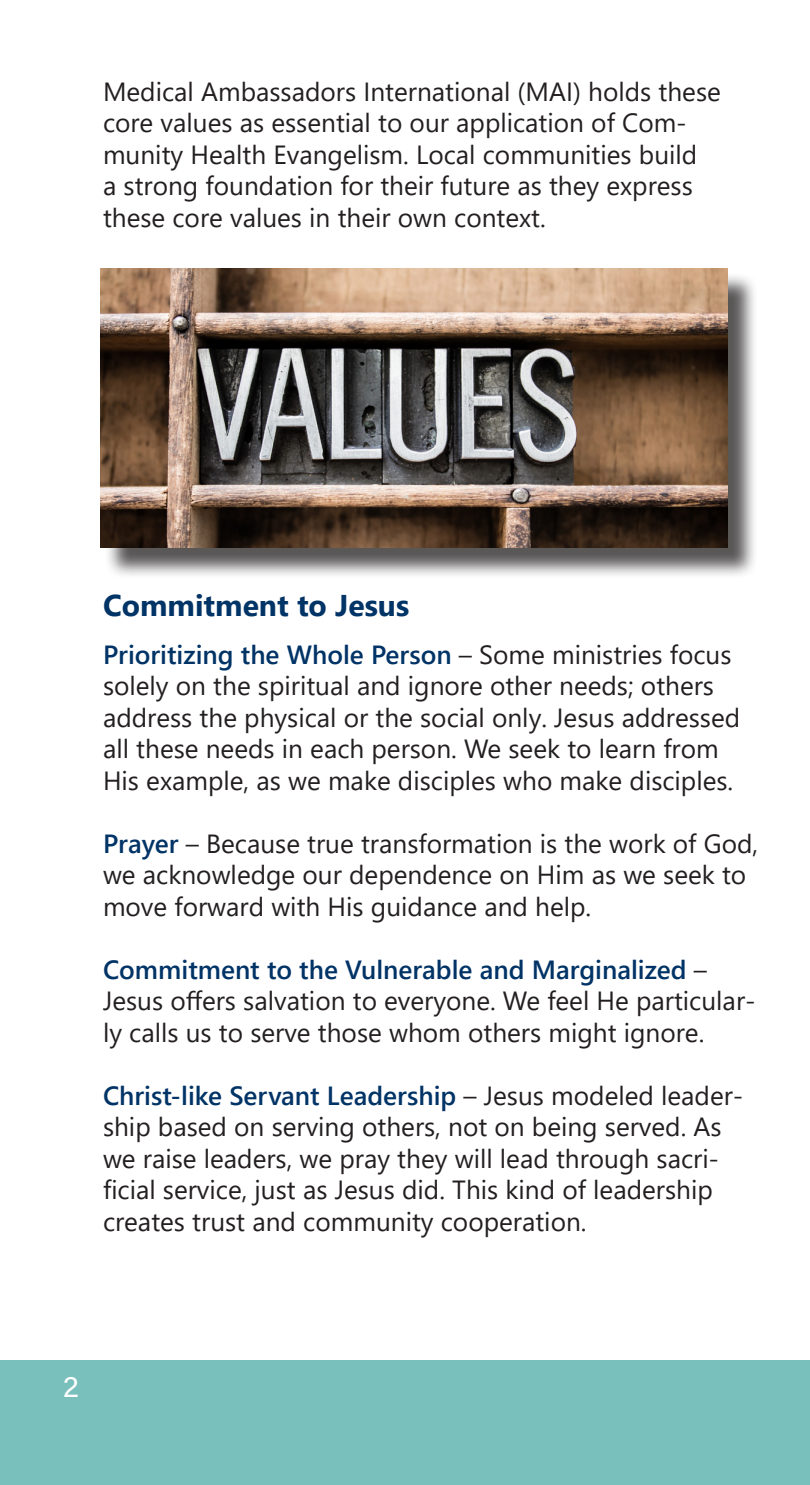
<style>
.page{position:relative;width:810px;height:1485px;background:#fff}
.page>*{position:absolute;margin:0;border:0;box-sizing:border-box;transform-origin:0 0}
.t1{font:700 30px "Segoe UI";color:#036}
.t2{font:30px "Acumin Variable Concept";color:#fff}
.t3{font:26.25px/31.5px "Segoe UI";color:#231f20}
.t4{font:600 26.25px "Segoe UI";color:#036}
.s1{font-weight:600;color:#036}
.s2{font-weight:400;color:#231f20}
</style>
<div class="page">
<div style="left:104px;top:272px;width:655px;height:307px;background:#231f20;opacity:.75"></div>
<img style="left:101px;top:268px;width:626px;height:280px">
<div style="left:0;top:1361px;width:810px;height:124px;background:#79c0bc"></div>
<p class="t3" style="left:103px;top:73px;width:619px">Medical Ambassadors International (MAI) holds these core values as essential to our application of Com&shy;munity Health Evangelism. Local communities build<br>a strong foundation for their future as they express these core values in their own context.</p>
<p class="t1" style="left:103px;top:577px;width:308px">Commitment to Jesus</p>
<p class="t3" style="left:103px;top:636px;width:639px"><span class="s1">Prioritizing the Whole Person</span> – Some ministries focus solely on the spiritual and ignore other needs; others address the physical or the social only. Jesus addressed all these needs in each person. We seek to learn from His example, as we make disciples who make disciples.</p>
<p class="t3" style="left:103px;top:825px;width:657px"><span class="s1">Prayer</span> – Because true transformation is the work of God, we acknowledge our dependence on Him as we seek to move forward with His guidance and help.</p>
<p class="t4" style="left:103px;top:945px;width:606px">Commitment to the Vulnerable and Marginalized <span class="s2">–</span></p>
<p class="t3" style="left:103px;top:983px;width:654px">Jesus offers salvation to everyone. We feel He particular&shy;ly calls us to serve those whom others might ignore.</p>
<p class="t3" style="left:103px;top:1077px;width:642px"><span class="s1">Christ-like Servant Leadership</span> – Jesus modeled leader&shy;ship based on serving others, not on being served. As we raise leaders, we pray they will lead through sacri&shy;ficial service, just as Jesus did. This kind of leadership creates trust and community cooperation.</p>
<p class="t2" style="left:63px;top:1366px;width:17px">2</p>
</div>
